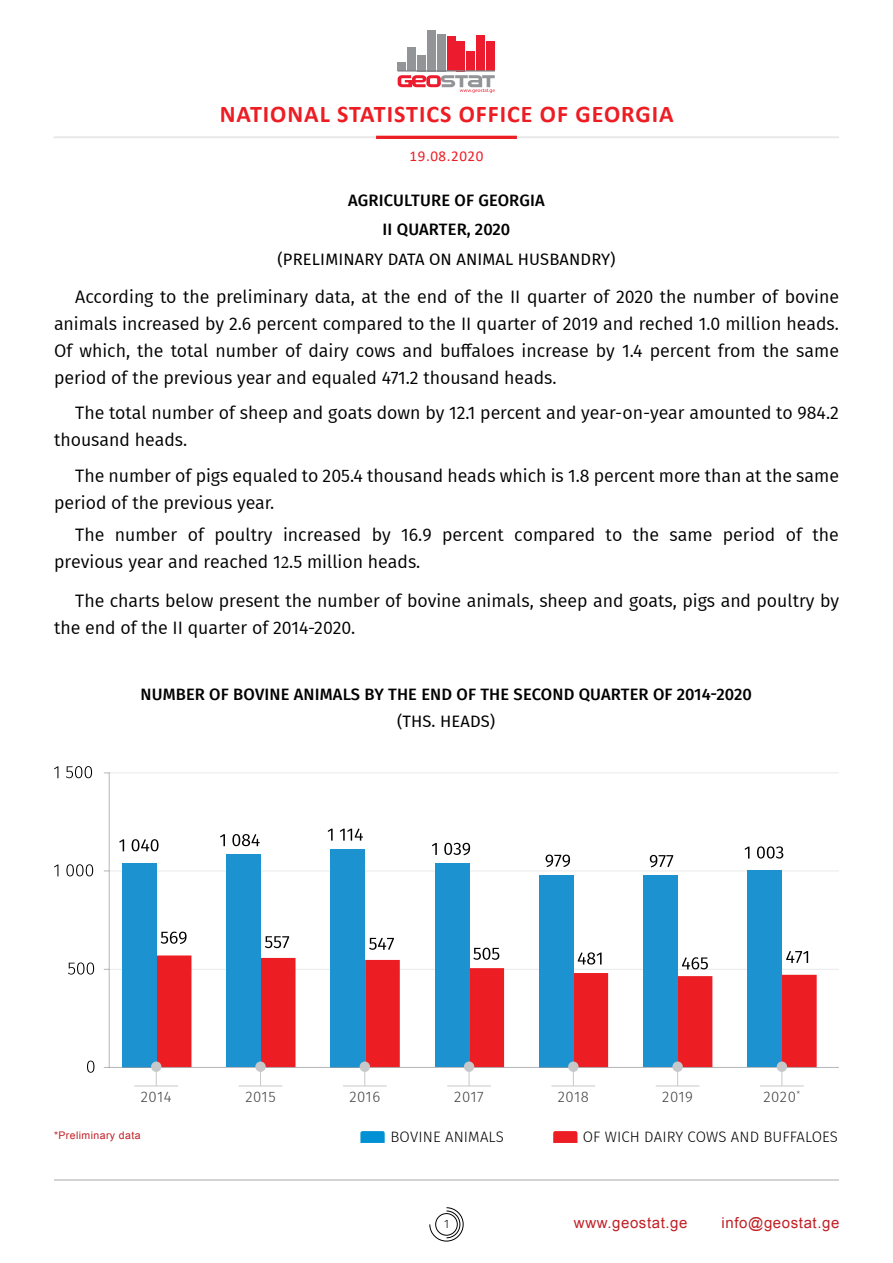
<style>
.page{position:relative;width:893px;height:1263px;background:#fff}
.page>*{position:absolute;margin:0;border:0;box-sizing:border-box;transform-origin:0 0}
.t1{font:700 24px "Calibri";letter-spacing:.04em;color:#ed1d24}
.t2{font:18px/27px "Fira GO";color:#000}
.t3{font:500 16.5px/29.7px "Fira GO";letter-spacing:.01em;color:#000;text-align:center}
.t4{font:16.5px "Fira GO";letter-spacing:.01em;color:#000}
.t5{font:300 15px "Fira GO";letter-spacing:.01em;color:#000}
.t6{font:15px "BPG Ingiri Arial";letter-spacing:.04em;color:#c12026}
.t7{font:300 15px "Fira GO";letter-spacing:.04em;color:#404042}
.t8{font:15px "Calibri";letter-spacing:.04em;color:#ed1d24}
.t9{font:300 12px "Fira GO";color:#000}
.t10{font:10.5px "BPG Ingiri Arial";letter-spacing:.04em;color:#c12026}
.s1{font-family:"Minion Pro"}
</style>
<div class="page">
<svg style="left:429px;top:1207px;width:35px;height:34px"></svg>
<hr style="left:54px;top:1179px;width:785px;height:1px;background:#a7a9ac">
<hr style="left:54px;top:136px;width:785px;height:2px;background:#e6e7e8">
<hr style="left:376px;top:136px;width:141px;height:3px;background:#ed1d24">
<div style="left:398px;top:62px;width:8px;height:9px;background:#929497"></div>
<div style="left:407px;top:47px;width:9px;height:24px;background:#929497"></div>
<div style="left:417px;top:55px;width:9px;height:16px;background:#929497"></div>
<div style="left:427px;top:30px;width:9px;height:41px;background:#929497"></div>
<div style="left:437px;top:34px;width:9px;height:37px;background:#929497"></div>
<div style="left:447px;top:36px;width:8px;height:35px;background:#ec1b2e"></div>
<div style="left:457px;top:41px;width:8px;height:30px;background:#ec1b2e"></div>
<div style="left:466px;top:51px;width:9px;height:20px;background:#ec1b2e"></div>
<div style="left:476px;top:36px;width:9px;height:35px;background:#ec1b2e"></div>
<div style="left:486px;top:42px;width:9px;height:29px;background:#ec1b2e"></div>
<hr style="left:398px;top:70px;width:97px;height:2px;background:#808184">
<svg style="left:398px;top:75px;width:97px;height:18px"></svg>
<svg style="left:87px;top:1060px;width:7px;height:13px"></svg>
<svg style="left:68px;top:962px;width:26px;height:12px"></svg>
<svg style="left:54px;top:864px;width:4px;height:12px"></svg>
<svg style="left:66px;top:864px;width:27px;height:12px"></svg>
<svg style="left:54px;top:766px;width:4px;height:12px"></svg>
<svg style="left:66px;top:766px;width:26px;height:12px"></svg>
<svg style="left:360px;top:1131px;width:25px;height:12px"></svg>
<svg style="left:553px;top:1131px;width:24px;height:12px"></svg>
<svg style="left:104px;top:772px;width:735px;height:314px"></svg>
<h1 class="t1" style="left:220px;top:97px;width:455px">NATIONAL STATISTICS OFFICE OF GEORGIA</h1>
<p class="t8" style="left:410px;top:145px;width:75px">19.08.2020</p>
<p class="t3" style="left:348px;top:185px;width:198px">AGRICULTURE OF GEORGIA<br>II QUARTER, 2020</p>
<p class="t4" style="left:277px;top:250px;width:340px">(PRELIMINARY DATA ON ANIMAL HUSBANDRY)</p>
<p class="t2" style="left:54px;top:283px;width:786px;text-align:justify;text-indent:21px">According to the preliminary data, at the end of the II quarter of 2020 the number of bovine animals increased by 2.6 percent compared to the II quarter of 2019 and reched 1.0 million heads.<br>Of which, the total number of dairy cows and buffaloes increase by 1.4 percent from the same period of the previous year and equaled 471.2 thousand heads.</p>
<p class="t2" style="left:54px;top:400px;width:786px;text-indent:21px">The total number of sheep and goats down by 12.1 percent and year-on-year amounted to 984.2 thousand heads.</p>
<p class="t2" style="left:54px;top:462px;width:786px;text-indent:21px">The number of pigs equaled to 205.4 thousand heads which is 1.8 percent more than at the same period of the previous year.</p>
<p class="t2" style="left:54px;top:521px;width:786px;text-indent:21px">The number of poultry increased by 16.9 percent compared to the same period of the previous year and reached 1<span class="s1">2</span>.5 million heads.</p>
<p class="t2" style="left:54px;top:587px;width:786px;text-indent:21px">The charts below present the number of bovine animals, sheep and goats, pigs and poultry by the end of the II quarter of 2014-2020.</p>
<p class="t3" style="left:140px;top:679px;width:613px">NUMBER OF BOVINE ANIMALS BY THE END OF THE SECOND QUARTER OF 2014-2020</p>
<p class="t4" style="left:397px;top:711px;width:100px">(THS. HEADS)</p>
<p class="t7" style="left:141px;top:1088px;width:32px">2014</p>
<p class="t7" style="left:245px;top:1088px;width:32px">2015</p>
<p class="t7" style="left:349px;top:1088px;width:32px">2016</p>
<p class="t7" style="left:454px;top:1088px;width:31px">2017</p>
<p class="t7" style="left:558px;top:1088px;width:33px">2018</p>
<p class="t7" style="left:662px;top:1088px;width:32px">2019</p>
<p class="t7" style="left:763px;top:1088px;width:38px">2020<sup>*</sup></p>
<p class="t10" style="left:54px;top:1128px;width:88px">*Preliminary data</p>
<p class="t5" style="left:390px;top:1128px;width:115px">BOVINE ANIMALS</p>
<p class="t5" style="left:583px;top:1128px;width:257px">OF WICH DAIRY COWS AND BUFFALOES</p>
<p class="t9" style="left:444px;top:1217px;width:6px">1</p>
<p class="t6" style="left:574px;top:1213px;width:115px">www.geostat.ge</p>
<p class="t6" style="left:722px;top:1213px;width:119px">info@geostat.ge</p>
</div>
